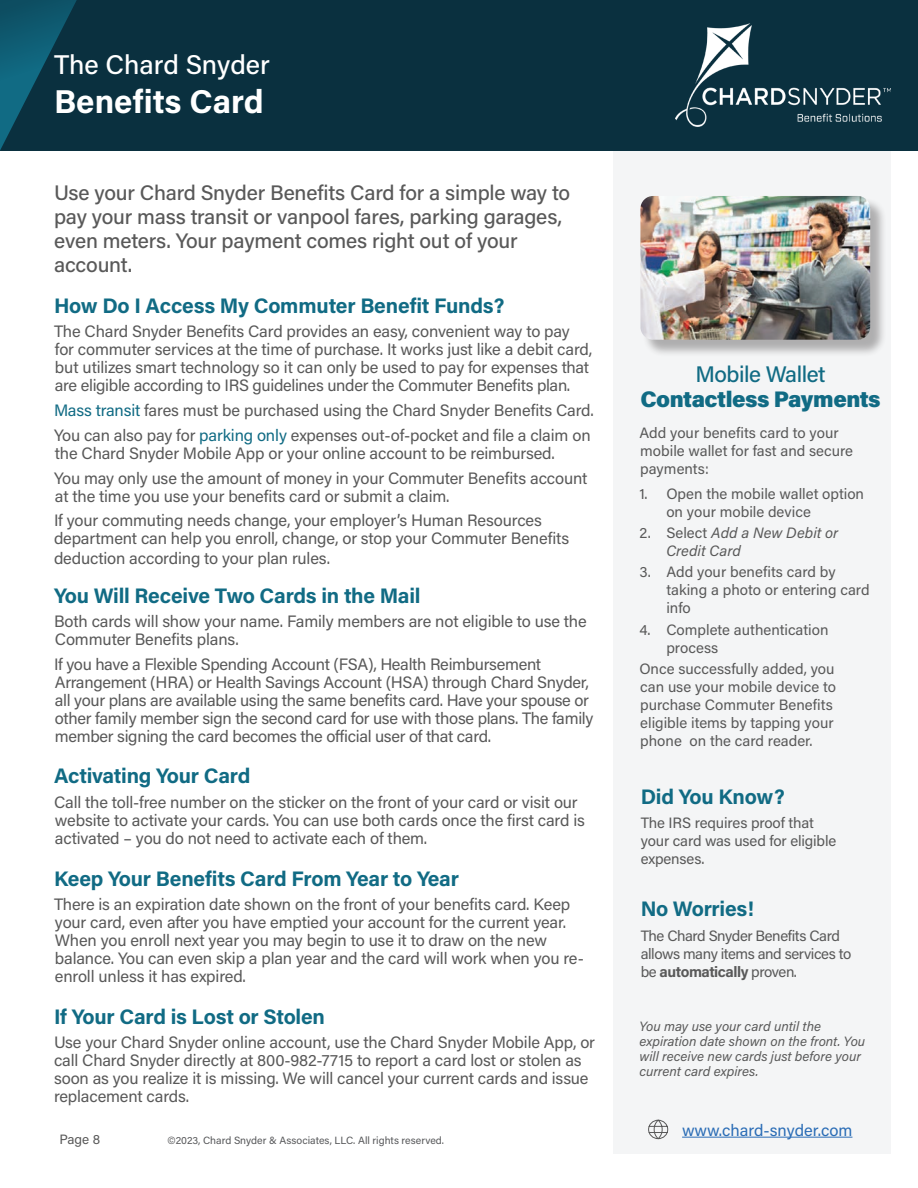
<style>
.page{position:relative;width:918px;height:1188px;background:#fff}
.page>*{position:absolute;margin:0;border:0;box-sizing:border-box;transform-origin:0 0}
.t1{font:700 33px "Acumin Pro";color:#fff}
.t2{font:500 27px "Acumin Pro";letter-spacing:-.005em;color:#fff}
.t3{font:900 22.5px "Acumin Pro";letter-spacing:-.02em;color:#116b84}
.t4{font:500 22.5px "Acumin Pro";letter-spacing:-.02em;color:#116b84}
.t5{font:700 21px "Acumin Pro";letter-spacing:-.01em;color:#116b84}
.t6{font:500 21px/24px "Acumin Pro";letter-spacing:-.01em;color:#595959}
.t7{font:16.5px/18px "Acumin Pro";letter-spacing:-.01em;color:#595959}
.t8{font:16.5px "Acumin Pro";color:#2b6db6}
.t9{font:15px/18px "Acumin Pro";color:#595959}
.t10{font:15px/18px "Acumin Pro";letter-spacing:-.03em;color:#595959}
.t11{font:italic 15px/18px "Acumin Pro";letter-spacing:.005em;color:#595959}
.t12{font:italic 13.5px/15px "Acumin Pro";color:#595959}
.t13{font:13.5px "Acumin Pro";color:#595959}
.t14{font:10.5px "Acumin Pro";color:#57585a}
.s1{color:#116b84}
.s2{font-style:normal}
.s3{font-weight:700}
</style>
<div class="page">
<div style="left:614px;top:132px;width:277px;height:1021px;background:#f4f5f6"></div>
<div style="left:0;top:0;width:918px;height:151px;background:#0a303f"></div>
<svg style="left:0;top:0;width:77px;height:150px"></svg>
<hr style="left:682px;top:1137px;width:170px;height:1px;background:#2b6db6">
<svg style="left:648px;top:1119px;width:21px;height:21px"></svg>
<img style="left:675px;top:23px;width:216px;height:104px">
<div style="left:642px;top:198px;width:245px;height:159px;background:#231f20;opacity:.33"></div>
<img style="left:640px;top:196px;width:230px;height:144px">
<h2 class="t2" style="left:54px;top:46px;width:217px">The Chard Snyder</h2>
<h1 class="t1" style="left:54px;top:78px;width:211px">Benefits Card</h1>
<p class="t6" style="left:54px;top:180px;width:518px">Use your Chard Snyder Benefits Card for a simple way to pay your mass transit or vanpool fares, parking garages, even meters. Your payment comes right out of your account.</p>
<p class="t5" style="left:54px;top:290px;width:452px">How Do I Access My Commuter Benefit Funds?</p>
<p class="t7" style="left:54px;top:322px;width:540px">The Chard Snyder Benefits Card provides an easy, convenient way to pay for commuter services at the time of purchase. It works just like a debit card, but utilizes smart technology so it can only be used to pay for expenses that are eligible according to IRS guidelines under the Commuter Benefits plan.</p>
<p class="t7" style="left:54px;top:397px;width:541px;line-height:24.8px"><span class="s1">Mass transit</span> fares must be purchased using the Chard Snyder Benefits Card.<br>You can also pay for <span class="s1">parking only</span> expenses out-of-pocket and file a claim on</p>
<p class="t7" style="left:54px;top:440px;width:535px;line-height:24.8px">the Chard Snyder Mobile App or your online account to be reimbursed.<br>You may only use the amount of money in your Commuter Benefits account</p>
<p class="t7" style="left:54px;top:483px;width:490px;line-height:24.8px">at the time you use your benefits card or submit a claim.<br>If your commuting needs change, your employer’s Human Resources</p>
<p class="t7" style="left:54px;top:528px;width:517px;line-height:19.5px">department can help you enroll, change, or stop your Commuter Benefits deduction according to your plan rules.</p>
<p class="t5" style="left:54px;top:580px;width:368px">You Will Receive Two Cards in the Mail</p>
<p class="t7" style="left:54px;top:612px;width:534px">Both cards will show your name. Family members are not eligible to use the<br>Commuter Benefits plans.</p>
<p class="t7" style="left:54px;top:655px;width:541px">If you have a Flexible Spending Account (FSA), Health Reimbursement Arrangement (HRA) or Health Savings Account (HSA) through Chard Snyder, all your plans are available using the same benefits card. Have your spouse or other family member sign the second card for use with those plans. The family member signing the card becomes the official user of that card.</p>
<p class="t5" style="left:54px;top:761px;width:198px">Activating Your Card</p>
<p class="t7" style="left:54px;top:793px;width:532px">Call the toll-free number on the sticker on the front of your card or visit our website to activate your cards. You can use both cards once the first card is activated – you do not need to activate each of them.</p>
<p class="t5" style="left:54px;top:863px;width:407px">Keep Your Benefits Card From Year to Year</p>
<p class="t7" style="left:54px;top:895px;width:531px">There is an expiration date shown on the front of your benefits card. Keep your card, even after you have emptied your account for the current year.<br>When you enroll next year you may begin to use it to draw on the new balance. You can even skip a plan year and the card will work when you re&shy;enroll unless it has expired.</p>
<p class="t5" style="left:54px;top:1002px;width:273px">If Your Card is Lost or Stolen</p>
<p class="t7" style="left:54px;top:1033px;width:543px">Use your Chard Snyder online account, use the Chard Snyder Mobile App, or call Chard Snyder directly at 800-982-7715 to report a card lost or stolen as soon as you realize it is missing. We will cancel your current cards and issue replacement cards.</p>
<p class="t13" style="left:59px;top:1130px;width:42px">Page 8</p>
<p class="t14" style="left:167px;top:1133px;width:278px">©2023, Chard Snyder &amp; Associates, LLC. All rights reserved.</p>
<h3 class="t4" style="left:695px;top:358px;width:132px">Mobile Wallet</h3>
<h3 class="t3" style="left:640px;top:384px;width:242px">Contactless Payments</h3>
<p class="t9" style="left:639px;top:423px;width:215px">Add your benefits card to your mobile wallet for fast and secure payments:</p>
<p class="t9" style="left:666px;top:484px;width:199px;text-indent:-27px">1. Open the mobile wallet option on your mobile device</p>
<p class="t11" style="left:666px;top:523px;width:174px;text-indent:-27px"><span class="s2">2. Select</span> Add a New Debit or<br>Credit Card</p>
<p class="t9" style="left:666px;top:563px;width:205px;text-indent:-27px">3. Add your benefits card by taking a photo or entering card info</p>
<p class="t9" style="left:666px;top:620px;width:164px;text-indent:-27px">4. Complete authentication process</p>
<p class="t9" style="left:639px;top:659px;width:198px">Once successfully added, you can use your mobile device to purchase Commuter Benefits eligible items by tapping your phone on the card reader.</p>
<p class="t5" style="left:641px;top:782px;width:146px">Did You Know?</p>
<p class="t9" style="left:641px;top:813px;width:197px">The IRS requires proof that your card was used for eligible expenses.</p>
<p class="t5" style="left:641px;top:894px;width:115px">No Worries!</p>
<p class="t10" style="left:641px;top:926px;width:212px">The Chard Snyder Benefits Card allows many items and services to be <span class="s3">automatically</span> proven.</p>
<p class="t12" style="left:639px;top:1018px;width:227px">You may use your card until the expiration date shown on the front. You will receive new cards just before your current card expires.</p>
<p class="t8" style="left:682px;top:1118px;width:172px">www.chard-snyder.com</p>
</div>
